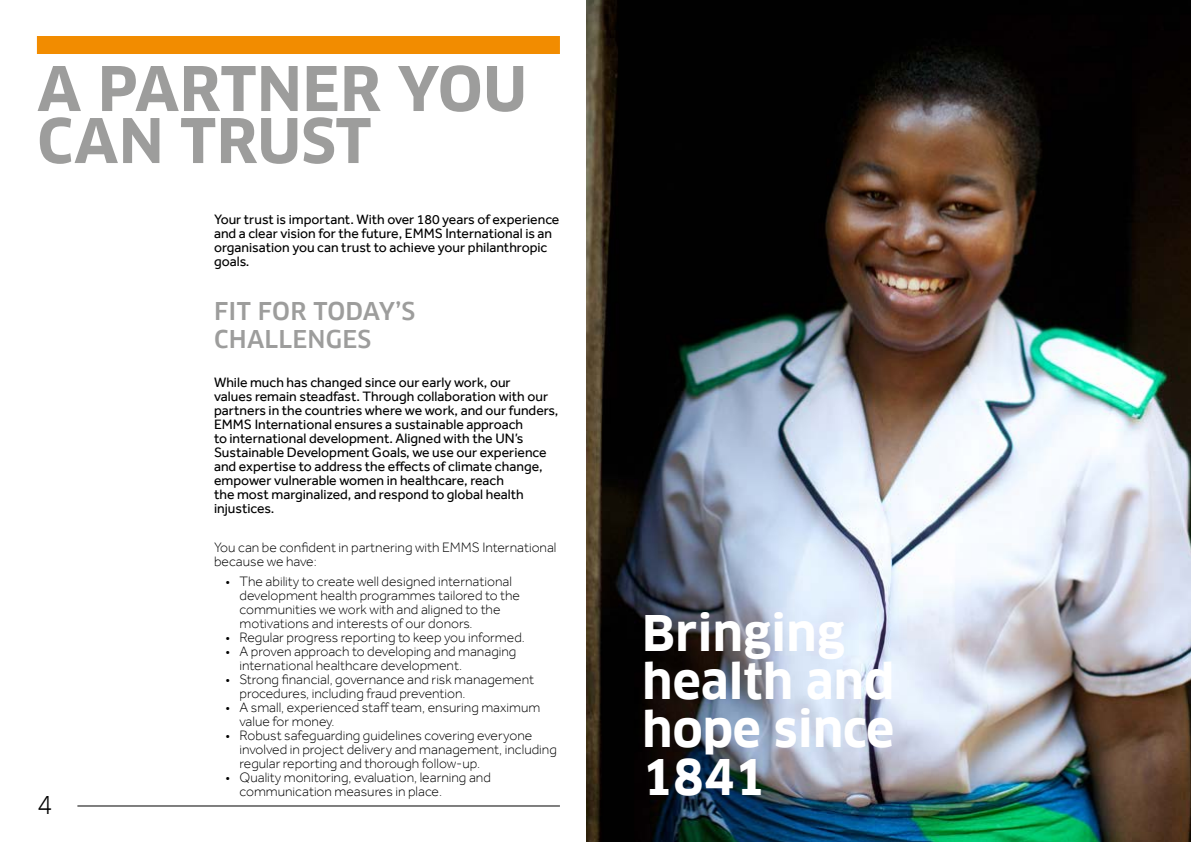
<style>
.page{position:relative;width:1191px;height:842px;background:#fff}
.page>*{position:absolute;margin:0;border:0;box-sizing:border-box;transform-origin:0 0}
.t1{font:700 60px/52px "Clan Pro";letter-spacing:.01em;color:#9d9d9c}
.t2{font:700 48px/48px "Clan Pro";color:#fff}
.t3{font:500 24px/28px "Clan Pro";letter-spacing:.01em;color:#9d9d9c}
.t4{font:24px "Clan Pro";color:#000}
.t5{font:300 14px/14px "Effra";color:#000}
.t6{font:14px/14px "Effra";color:#000}
</style>
<div class="page">
<img style="left:587px;top:0;width:604px;height:842px">
<div style="left:37px;top:36px;width:523px;height:18px;background:#f28c00"></div>
<hr style="left:77px;top:805px;width:483px;height:1px;background:#000">
<h1 class="t1" style="left:37px;top:64px;width:491px">A PARTNER YOU<br>CAN TRUST</h1>
<h3 class="t4" style="left:37px;top:791px;width:17px">4</h3>
<p class="t6" style="left:214px;top:213px;width:347px">Your trust is important. With over 180 years of experience and a clear vision for the future, EMMS International is an organisation you can trust to achieve your philanthropic goals.</p>
<h3 class="t3" style="left:214px;top:297px;width:202px">FIT FOR TODAY’S<br>CHALLENGES</h3>
<p class="t6" style="left:214px;top:375px;width:346px">While much has changed since our early work, our<br>values remain steadfast. Through collaboration with our partners in the countries where we work, and our funders, EMMS International ensures a sustainable approach<br>to international development. Aligned with the UN’s Sustainable Development Goals, we use our experience and expertise to address the effects of climate change, empower vulnerable women in healthcare, reach<br>the most marginalized, and respond to global health injustices.</p>
<p class="t5" style="left:214px;top:541px;width:344px">You can be confident in partnering with EMMS International because we have:</p>
<p class="t5" style="left:239px;top:574px;width:282px;text-indent:-14px">• The ability to create well designed international development health programmes tailored to the communities we work with and aligned to the motivations and interests of our donors.</p>
<p class="t5" style="left:225px;top:630px;width:301px">• Regular progress reporting to keep you informed.</p>
<p class="t5" style="left:239px;top:644px;width:278px;text-indent:-14px">• A proven approach to developing and managing international healthcare development.</p>
<p class="t5" style="left:239px;top:672px;width:296px;text-indent:-14px">• Strong financial, governance and risk management procedures, including fraud prevention.</p>
<p class="t5" style="left:239px;top:700px;width:302px;text-indent:-14px">• A small, experienced staff team, ensuring maximum value for money.</p>
<p class="t5" style="left:239px;top:728px;width:319px;text-indent:-14px">• Robust safeguarding guidelines covering everyone involved in project delivery and management, including regular reporting and thorough follow-up.</p>
<p class="t5" style="left:239px;top:770px;width:253px;text-indent:-14px">• Quality monitoring, evaluation, learning and communication measures in place.</p>
<h2 class="t2" style="left:642px;top:610px;width:253px">Bringing health and hope since<br>1841</h2>
</div>
